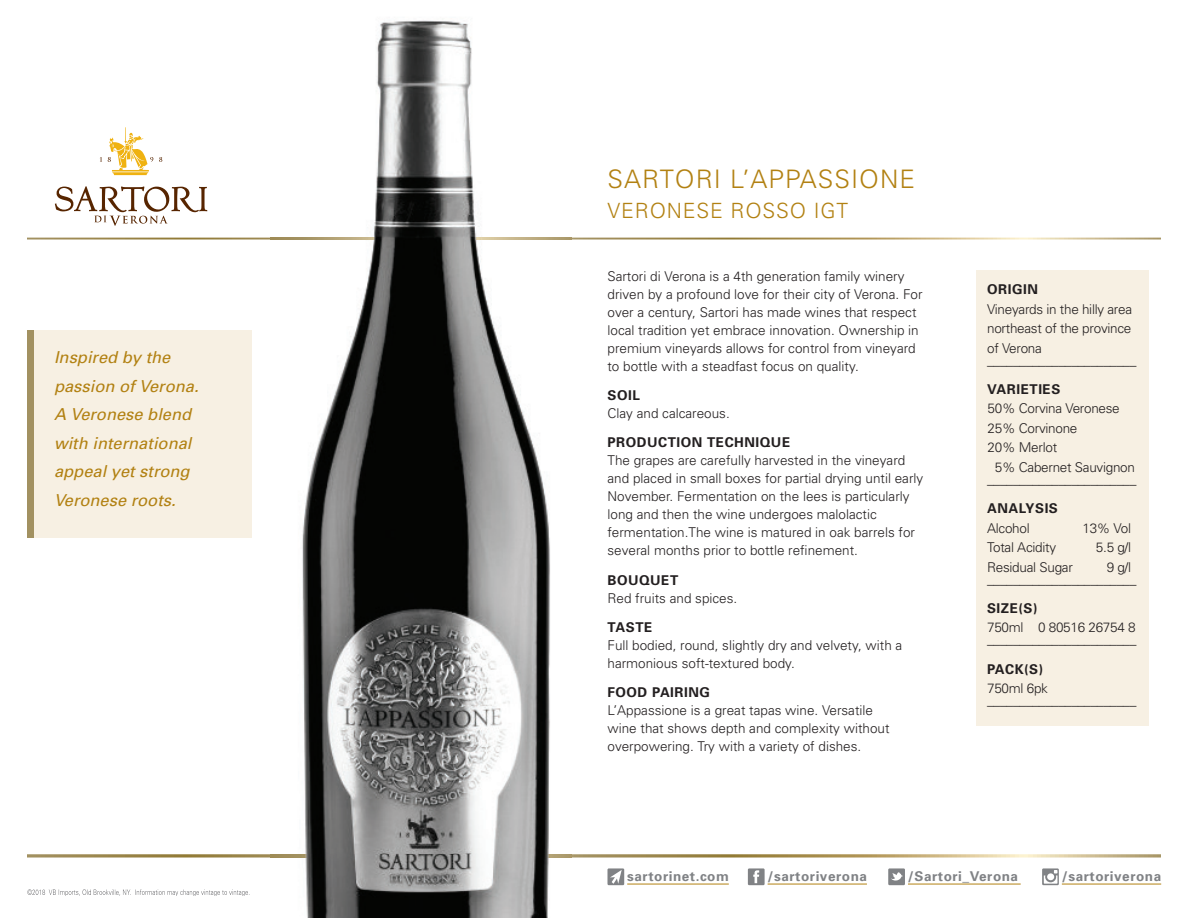
<style>
.page{position:relative;width:1188px;height:918px;background:#fff}
.page>*{position:absolute;margin:0;border:0;box-sizing:border-box;transform-origin:0 0}
.t1{font:300 25.5px "Univers";letter-spacing:.04em;color:#b28112}
.t2{font:300 21px "Univers";letter-spacing:.04em;color:#b28112}
.t3{font:italic 16.5px/28.5px "Univers";color:#b28112}
.t4{font:300 13.5px/18px "Univers";color:#231f20}
.t5{font:300 13.5px/12px "Univers";letter-spacing:-.02em;color:#231f20}
.t6{font:700 13.5px "Univers";letter-spacing:.04em;color:#231f20}
.t7{font:700 13.5px "Univers";letter-spacing:.04em;color:#808285}
</style>
<div class="page">
<svg style="left:27px;top:238px;width:1134px;height:2px;background:#c2b289"></svg>
<svg style="left:27px;top:854px;width:1134px;height:4px;background:#bead80"></svg>
<svg style="left:55px;top:186px;width:152px;height:40px"></svg>
<svg style="left:159px;top:157px;width:3px;height:5px"></svg>
<svg style="left:108px;top:127px;width:45px;height:48px"></svg>
<svg style="left:1042px;top:868px;width:17px;height:17px"></svg>
<hr style="left:1062px;top:884px;width:99px;height:1px;background:#b28112">
<hr style="left:908px;top:884px;width:113px;height:1px;background:#b28112">
<svg style="left:888px;top:868px;width:17px;height:17px"></svg>
<hr style="left:768px;top:884px;width:99px;height:1px;background:#b28112">
<svg style="left:748px;top:868px;width:17px;height:17px"></svg>
<hr style="left:627px;top:884px;width:102px;height:1px;background:#b28112">
<div style="left:607px;top:868px;width:17px;height:17px;background:#808285"></div>
<svg style="left:610px;top:870px;width:12px;height:14px"></svg>
<svg style="left:27px;top:889px;width:221px;height:7px"></svg>
<div style="left:27px;top:330px;width:225px;height:208px;background:#f7f0e3"></div>
<div style="left:27px;top:330px;width:7px;height:208px;background:#a29161"></div>
<div style="left:976px;top:270px;width:173px;height:456px;background:#f7f0e3"></div>
<img style="left:271px;top:20px;width:300px;height:898px">
<img style="left:271px;top:238px;width:300px;height:2px">
<img style="left:271px;top:854px;width:300px;height:4px">
<p class="t3" style="left:54px;top:343px;width:146px">Inspired by the passion of Verona.<br>A Veronese blend with international appeal yet strong<br>Veronese roots.</p>
<h1 class="t1" style="left:608px;top:163px;width:309px">SARTORI L’APPASSIONE</h1>
<h2 class="t2" style="left:608px;top:198px;width:242px">VERONESE ROSSO IGT</h2>
<p class="t4" style="left:608px;top:267px;width:317px">Sartori di Verona is a 4th generation family winery driven by a profound love for their city of Verona. For over a century, Sartori has made wines that respect local tradition yet embrace innovation. Ownership in premium vineyards allows for control from vineyard to bottle with a steadfast focus on quality.</p>
<p class="t6" style="left:608px;top:387px;width:34px">SOIL</p>
<p class="t4" style="left:608px;top:404px;width:124px">Clay and calcareous.</p>
<p class="t6" style="left:608px;top:434px;width:184px">PRODUCTION TECHNIQUE</p>
<p class="t4" style="left:608px;top:451px;width:317px">The grapes are carefully harvested in the vineyard and placed in small boxes for partial drying until early November. Fermentation on the lees is particularly long and then the wine undergoes malolactic fermentation.The wine is matured in oak barrels for several months prior to bottle refinement.</p>
<p class="t6" style="left:608px;top:571px;width:72px">BOUQUET</p>
<p class="t4" style="left:608px;top:588px;width:131px">Red fruits and spices.</p>
<p class="t6" style="left:608px;top:618px;width:46px">TASTE</p>
<p class="t4" style="left:608px;top:636px;width:296px">Full bodied, round, slightly dry and velvety, with a harmonious soft-textured body.</p>
<p class="t6" style="left:608px;top:684px;width:104px">FOOD PAIRING</p>
<p class="t4" style="left:608px;top:701px;width:284px">L’Appassione is a great tapas wine. Versatile wine that shows depth and complexity without overpowering. Try with a variety of dishes.</p>
<p class="t6" style="left:987px;top:281px;width:52px">ORIGIN</p>
<p class="t4" style="left:987px;top:299px;width:147px;line-height:19.5px;text-align:justify">Vineyards in the hilly area northeast of the province of Verona</p>
<p class="t4" style="left:987px;top:351px;width:151px">_______________________</p>
<p class="t6" style="left:987px;top:381px;width:75px">VARIETIES</p>
<p class="t5" style="left:988px;top:402px;width:134px">50% Corvina Veronese</p>
<p class="t5" style="left:988px;top:422px;width:91px">25% Corvinone</p>
<p class="t5" style="left:988px;top:441px;width:71px">20% Merlot</p>
<p class="t5" style="left:995px;top:461px;width:142px">5% Cabernet Sauvignon</p>
<p class="t4" style="left:987px;top:470px;width:151px">_______________________</p>
<p class="t6" style="left:987px;top:500px;width:72px">ANALYSIS</p>
<p class="t5" style="left:987px;top:522px;width:44px">Alcohol</p>
<p class="t4" style="left:1082px;top:519px;width:50px">13% Vol</p>
<p class="t5" style="left:987px;top:541px;width:71px">Total Acidity</p>
<p class="t4" style="left:1096px;top:538px;width:37px">5.5 g/l</p>
<p class="t5" style="left:987px;top:561px;width:87px">Residual Sugar</p>
<p class="t4" style="left:987px;top:561px;width:151px;line-height:12px;text-indent:120px">9 g/l _______________________</p>
<p class="t6" style="left:987px;top:599px;width:52px">SIZE(S)</p>
<p class="t5" style="left:987px;top:621px;width:151px">750ml 0 80516 26754 8 _______________________</p>
<p class="t6" style="left:987px;top:660px;width:58px">PACK(S)</p>
<p class="t5" style="left:987px;top:682px;width:151px">750ml 6pk _______________________</p>
<p class="t7" style="left:627px;top:867px;width:103px">sartorinet.com</p>
<p class="t7" style="left:768px;top:867px;width:101px">/sartoriverona</p>
<p class="t7" style="left:908px;top:867px;width:112px">/Sartori_Verona</p>
<p class="t7" style="left:1062px;top:867px;width:101px">/sartoriverona</p>
</div>
